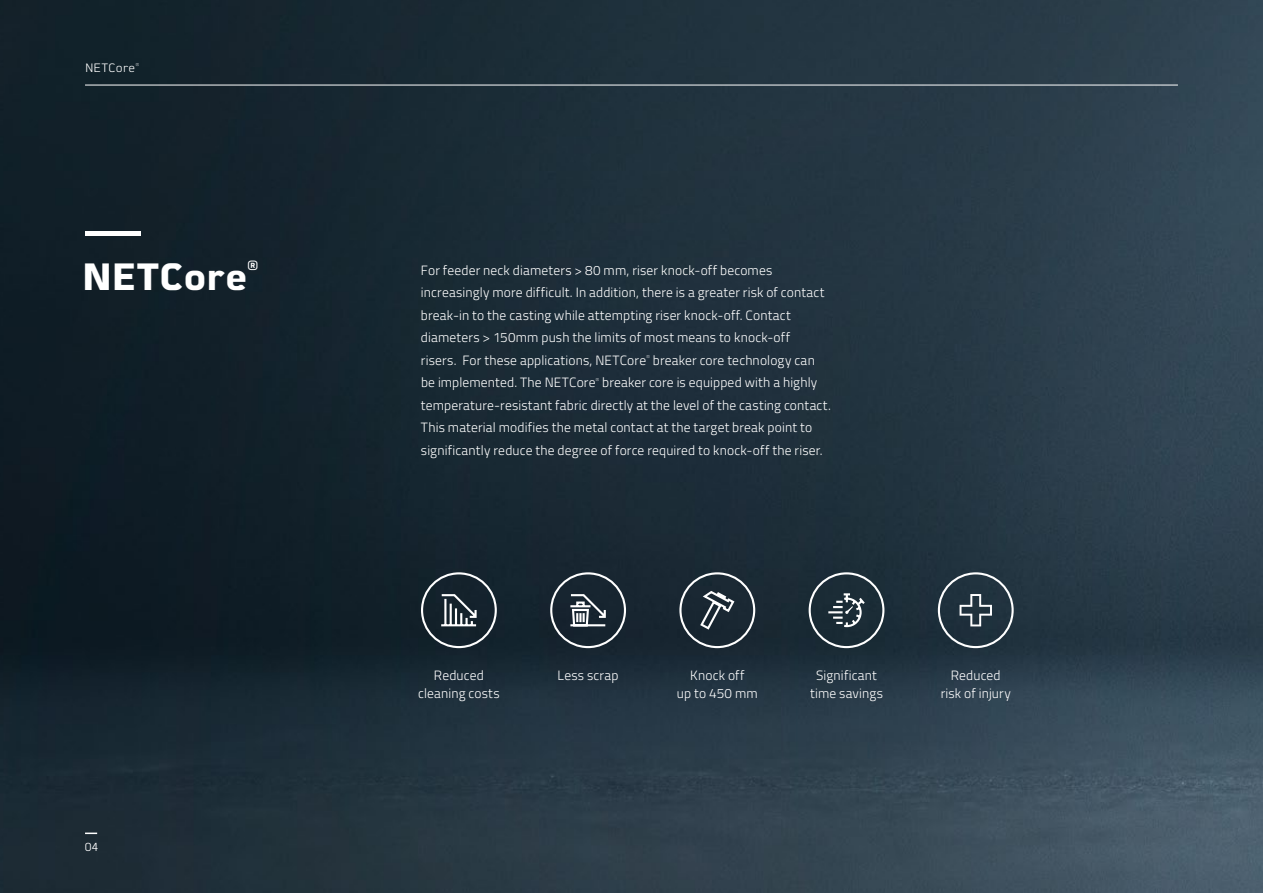
<style>
.page{position:relative;width:1263px;height:893px;background:#fff}
.page>*{position:absolute;margin:0;border:0;box-sizing:border-box;transform-origin:0 0}
.t1{font:700 37.5px "Martian B";letter-spacing:.005em;color:#fff}
.t2{font:300 13.5px/22.5px "Titillium Web";letter-spacing:.01em;color:#fff;text-align:center}
.t3{font:700 13.2px "Martian B";color:#fff}
.t4{font:300 12px "Martian B";letter-spacing:.025em;color:#fff}
.t5{font:300 4.2px "Martian B";color:#fff}
</style>
<div class="page">
<img style="left:0;top:0;width:1263px;height:893px">
<hr style="left:85px;top:85px;width:1093px;height:1px;background:#fff">
<svg style="left:85px;top:833px;width:12px;height:1px"></svg>
<svg style="left:568px;top:593px;width:39px;height:35px"></svg>
<div style="left:550px;top:572px;width:76px;height:76px;border:2px solid #fff;border-radius:50%"></div>
<svg style="left:699px;top:590px;width:37px;height:41px;background:#46525a"></svg>
<div style="left:679px;top:572px;width:76px;height:76px;border:2px solid #fff;border-radius:50%"></div>
<svg style="left:826px;top:592px;width:41px;height:36px"></svg>
<div style="left:809px;top:572px;width:75px;height:76px;border:2px solid #fff;border-radius:50%"></div>
<div style="left:938px;top:572px;width:76px;height:76px;border:2px solid #fff;border-radius:50%"></div>
<svg style="left:959px;top:594px;width:33px;height:32px"></svg>
<div style="left:85px;top:231px;width:56px;height:5px;background:#fff"></div>
<svg style="left:439px;top:593px;width:39px;height:34px"></svg>
<div style="left:421px;top:572px;width:76px;height:76px;border:2px solid #fff;border-radius:50%"></div>
<p class="t4" style="left:85px;top:59px;width:52px">NETCore</p>
<p class="t5" style="left:136px;top:61px;width:5px">®</p>
<h1 class="t1" style="left:82px;top:247px;width:167px">NETCore</h1>
<p class="t3" style="left:247px;top:255px;width:12px">®</p>
<p class="t2" style="left:421px;top:258px;width:405px;text-align:left">For feeder neck diameters &gt; 80 mm, riser knock-off becomes increasingly more difficult. In addition, there is a greater risk of contact break-in to the casting while attempting riser knock-off. Contact diameters &gt; 150mm push the limits of most means to knock-off risers. For these applications, NETCore</p>
<p class="t5" style="left:646px;top:354px;width:5px">®</p>
<p class="t2" style="left:653px;top:348px;width:163px">breaker core technology can</p>
<p class="t2" style="left:421px;top:370px;width:411px;text-align:left;text-indent:181px">breaker core is equipped with a highly temperature-resistant fabric directly at the level of the casting contact.<br>This material modifies the metal contact at the target break point to significantly reduce the degree of force required to knock-off the riser.</p>
<p class="t2" style="left:421px;top:370px;width:176px">be implemented. The NETCore</p>
<p class="t5" style="left:596px;top:376px;width:5px">®</p>
<p class="t4" style="left:85px;top:837px;width:15px">04</p>
<p class="t2" style="left:418px;top:665px;width:83px;line-height:18px">Reduced cleaning costs</p>
<p class="t2" style="left:558px;top:663px;width:62px">Less scrap</p>
<p class="t2" style="left:677px;top:665px;width:82px;line-height:18px">Knock off<br>up to 450 mm</p>
<p class="t2" style="left:810px;top:665px;width:74px;line-height:18px">Significant time savings</p>
<p class="t2" style="left:941px;top:665px;width:72px;line-height:18px">Reduced risk of injury</p>
</div>
